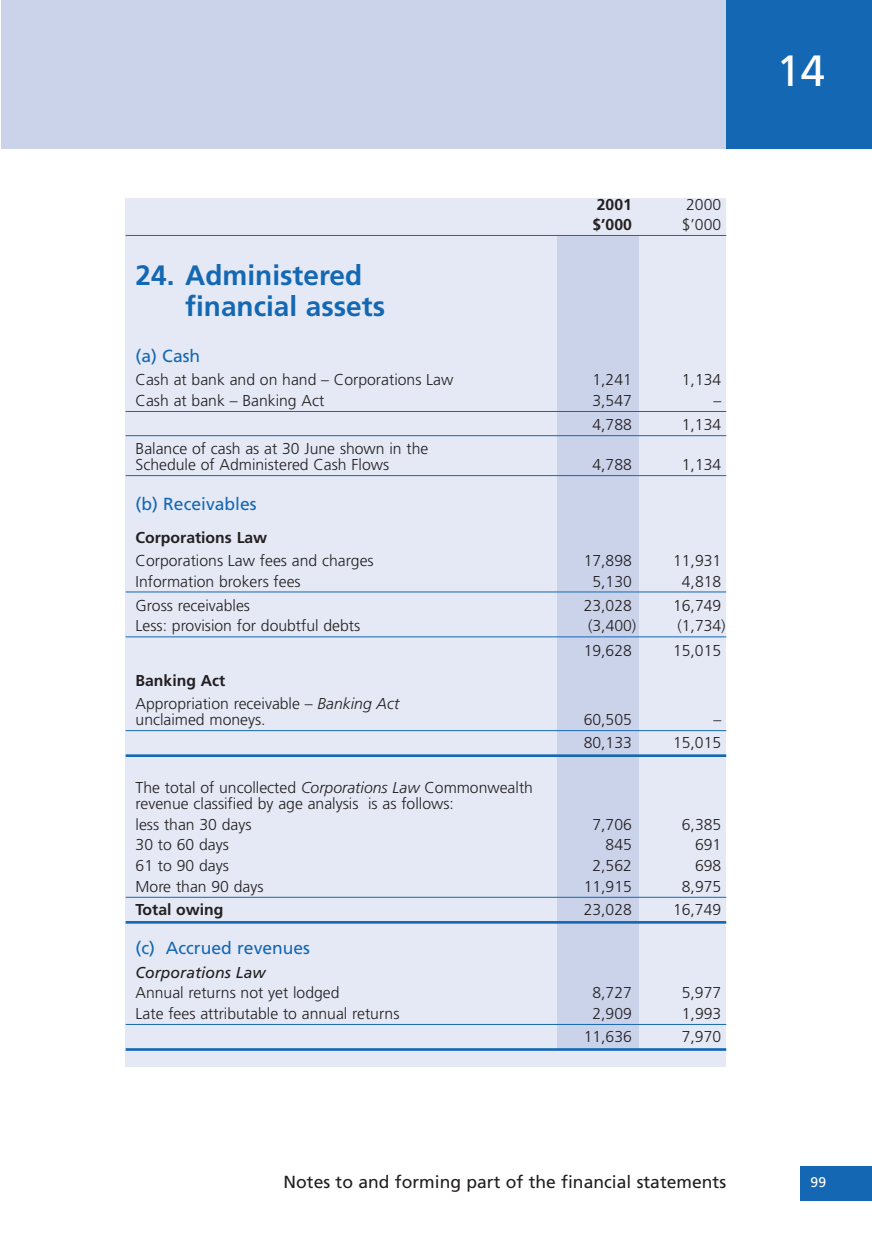
<style>
.page{position:relative;width:872px;height:1239px;background:#fff}
.page>*{position:absolute;margin:0;border:0;box-sizing:border-box;transform-origin:0 0}
.t1{font:43.75px "Frutiger";color:#fff}
.t2{font:700 28px/31.5px "Frutiger";color:#1468b3}
.t3{font:17.5px "Frutiger";color:#231f20}
.t4{font:17.5px "Frutiger";color:#1468b3}
.t5{font:300 15.75px/15.8px "Frutiger";color:#231f20}
.t6{font:700 15.75px "Frutiger";color:#231f20}
.t7{font:italic 15.75px "Frutiger";color:#231f20}
.t8{font:14px "Frutiger";color:#fff}
.s1{font-weight:700}
.s2{font-style:italic}
</style>
<div class="page">
<div style="left:126px;top:198px;width:600px;height:869px;background:#e4e9f5"></div>
<div style="left:557px;top:235px;width:82px;height:814px;background:#cbd3eb"></div>
<div style="left:2px;top:0;width:724px;height:149px;background:#cbd3eb"></div>
<div style="left:800px;top:1166px;width:72px;height:34px;background:#1468b3"></div>
<hr style="left:126px;top:235px;width:600px;height:1px;background:#1468b3">
<hr style="left:126px;top:411px;width:600px;height:1px;background:#1468b3">
<hr style="left:126px;top:435px;width:600px;height:1px;background:#1468b3">
<hr style="left:126px;top:475px;width:600px;height:1px;background:#1468b3">
<hr style="left:126px;top:592px;width:600px;height:1px;background:#1468b3">
<hr style="left:126px;top:636px;width:600px;height:1px;background:#1468b3">
<hr style="left:126px;top:730px;width:600px;height:1px;background:#1468b3">
<hr style="left:126px;top:754px;width:600px;height:3px;background:#1468b3">
<hr style="left:126px;top:897px;width:600px;height:1px;background:#1468b3">
<hr style="left:126px;top:921px;width:600px;height:3px;background:#1468b3">
<hr style="left:126px;top:1024px;width:600px;height:1px;background:#1468b3">
<hr style="left:126px;top:1048px;width:600px;height:3px;background:#1468b3">
<div style="left:726px;top:0;width:146px;height:149px;background:#1468b3"></div>
<p class="t6" style="left:597px;top:198px;width:37px">2001</p>
<p class="t5" style="left:686px;top:198px;width:37px">2000</p>
<p class="t6" style="left:592px;top:218px;width:41px">$’000</p>
<p class="t5" style="left:681px;top:218px;width:41px">$’000</p>
<h2 class="t2" style="left:185px;top:262px;width:201px;text-indent:-50px">24. Administered financial assets</h2>
<p class="t4" style="left:136px;top:349px;width:66px">(a) Cash</p>
<p class="t5" style="left:136px;top:373px;width:319px">Cash at bank and on hand – Corporations Law</p>
<p class="t5" style="left:592px;top:373px;width:41px">1,241</p>
<p class="t5" style="left:681px;top:373px;width:41px">1,134</p>
<p class="t5" style="left:136px;top:394px;width:190px">Cash at bank – Banking Act</p>
<p class="t5" style="left:592px;top:394px;width:41px">3,547</p>
<p class="t5" style="left:713px;top:394px;width:9px">–</p>
<p class="t5" style="left:592px;top:418px;width:41px">4,788</p>
<p class="t5" style="left:681px;top:418px;width:41px">1,134</p>
<p class="t5" style="left:136px;top:442px;width:294px">Balance of cash as at 30 June shown in the<br>Schedule of Administered Cash Flows</p>
<p class="t5" style="left:592px;top:458px;width:41px">4,788</p>
<p class="t5" style="left:681px;top:458px;width:41px">1,134</p>
<p class="t4" style="left:136px;top:496px;width:123px">(b) Receivables</p>
<p class="t6" style="left:136px;top:531px;width:133px">Corporations Law</p>
<p class="t5" style="left:136px;top:554px;width:239px">Corporations Law fees and charges</p>
<p class="t5" style="left:583px;top:554px;width:50px">17,898</p>
<p class="t5" style="left:673px;top:554px;width:50px">11,931</p>
<p class="t5" style="left:136px;top:574px;width:167px">Information brokers fees</p>
<p class="t5" style="left:592px;top:574px;width:41px">5,130</p>
<p class="t5" style="left:681px;top:574px;width:41px">4,818</p>
<p class="t5" style="left:136px;top:599px;width:116px">Gross receivables</p>
<p class="t5" style="left:583px;top:599px;width:50px">23,028</p>
<p class="t5" style="left:673px;top:599px;width:50px">16,749</p>
<p class="t5" style="left:136px;top:619px;width:226px">Less: provision for doubtful debts</p>
<p class="t5" style="left:588px;top:619px;width:50px">(3,400)</p>
<p class="t5" style="left:677px;top:619px;width:50px">(1,734)</p>
<p class="t5" style="left:583px;top:644px;width:50px">19,628</p>
<p class="t5" style="left:673px;top:644px;width:50px">15,015</p>
<p class="t5" style="left:136px;top:670px;width:265px;line-height:23.3px"><span class="s1">Banking Act<br></span>Appropriation receivable – <span class="s2">Banking Act</span></p>
<p class="t5" style="left:136px;top:713px;width:131px">unclaimed moneys.</p>
<p class="t5" style="left:583px;top:713px;width:50px">60,505</p>
<p class="t5" style="left:713px;top:713px;width:9px">–</p>
<p class="t5" style="left:583px;top:736px;width:50px">80,133</p>
<p class="t5" style="left:673px;top:736px;width:50px">15,015</p>
<p class="t5" style="left:136px;top:781px;width:399px">The total of uncollected <span class="s2">Corporations Law</span> Commonwealth revenue classified by age analysis is as follows:</p>
<p class="t5" style="left:136px;top:818px;width:117px">less than 30 days</p>
<p class="t5" style="left:592px;top:818px;width:41px">7,706</p>
<p class="t5" style="left:681px;top:818px;width:41px">6,385</p>
<p class="t5" style="left:136px;top:838px;width:95px">30 to 60 days</p>
<p class="t5" style="left:605px;top:838px;width:28px">845</p>
<p class="t5" style="left:695px;top:838px;width:28px">691</p>
<p class="t5" style="left:136px;top:859px;width:95px">61 to 90 days</p>
<p class="t5" style="left:592px;top:859px;width:41px">2,562</p>
<p class="t5" style="left:695px;top:859px;width:28px">698</p>
<p class="t5" style="left:136px;top:880px;width:129px">More than 90 days</p>
<p class="t5" style="left:583px;top:880px;width:50px">11,915</p>
<p class="t5" style="left:681px;top:880px;width:41px">8,975</p>
<p class="t6" style="left:136px;top:903px;width:89px">Total owing</p>
<p class="t5" style="left:583px;top:903px;width:50px">23,028</p>
<p class="t5" style="left:673px;top:903px;width:50px">16,749</p>
<p class="t4" style="left:136px;top:941px;width:176px">(c) Accrued revenues</p>
<p class="t7" style="left:136px;top:966px;width:131px">Corporations Law</p>
<p class="t5" style="left:136px;top:986px;width:205px">Annual returns not yet lodged</p>
<p class="t5" style="left:592px;top:986px;width:41px">8,727</p>
<p class="t5" style="left:681px;top:986px;width:41px">5,977</p>
<p class="t5" style="left:136px;top:1007px;width:265px">Late fees attributable to annual returns</p>
<p class="t5" style="left:592px;top:1007px;width:41px">2,909</p>
<p class="t5" style="left:681px;top:1007px;width:41px">1,993</p>
<p class="t5" style="left:583px;top:1030px;width:50px">11,636</p>
<p class="t5" style="left:681px;top:1030px;width:41px">7,970</p>
<h1 class="t1" style="left:776px;top:53px;width:50px">14</h1>
<p class="t3" style="left:283px;top:1175px;width:444px">Notes to and forming part of the financial statements</p>
<p class="t8" style="left:810px;top:1176px;width:17px">99</p>
</div>
